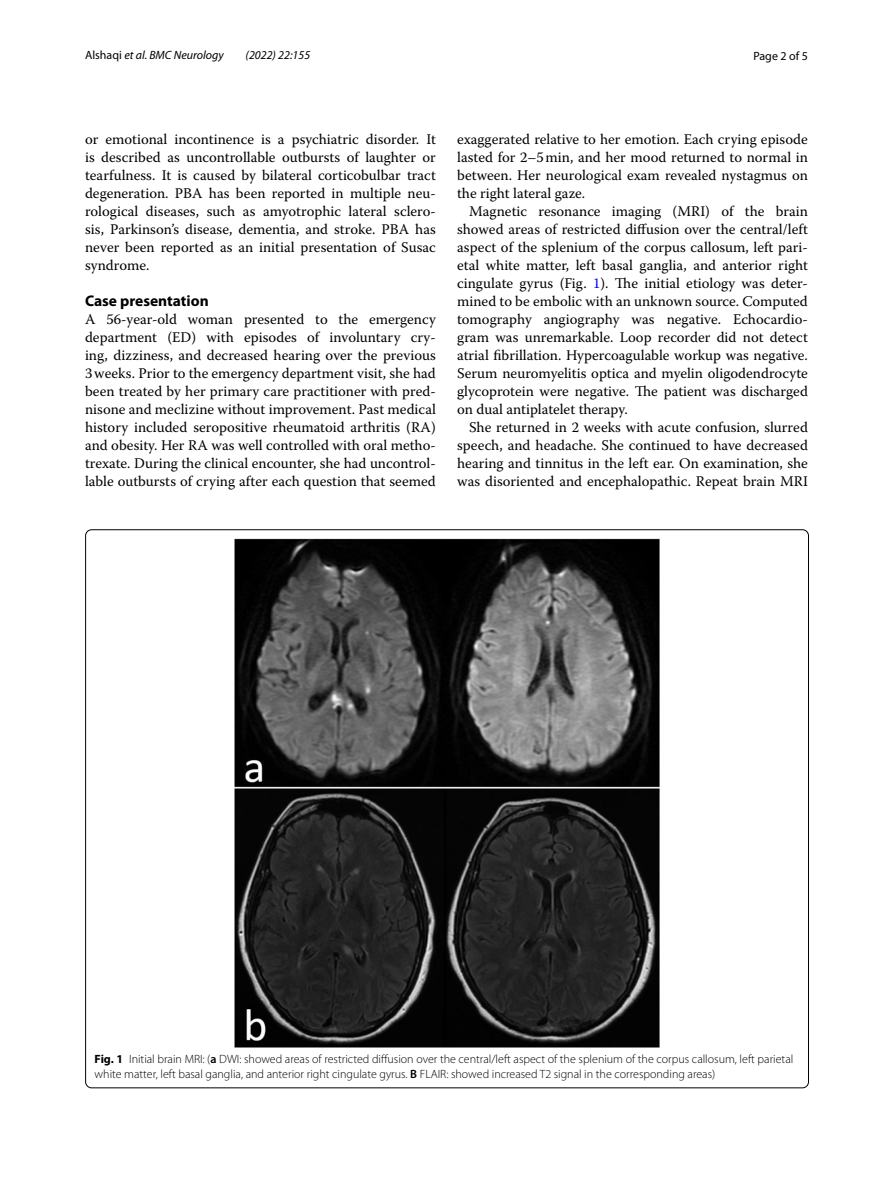
<style>
.page{position:relative;width:893px;height:1187px;background:#fff}
.page>*{position:absolute;margin:0;border:0;box-sizing:border-box;transform-origin:0 0}
.t1{font:700 15.45px "Myriad Pro";color:#000}
.t2{font:14.7px/18px "Warnock Pro";color:#000;text-align:justify}
.t3{font:300 12px/15px "Myriad Pro";color:#000}
.t4{font:italic 12px "Myriad Pro";color:#000}
.t5{font:12px "Myriad Pro";color:#000}
.s1{font-style:normal}
.s2{color:#00f}
.s3{font-weight:700}
.s4{font-weight:600}
</style>
<div class="page">
<img style="left:234px;top:538px;width:426px;height:509px">
<p class="t4" style="left:85px;top:48px;width:140px"><span class="s1">Alshaqi</span> et al. BMC Neurology</p>
<p class="t4" style="left:246px;top:48px;width:66px">(2022) 22:155</p>
<p class="t5" style="left:753px;top:48px;width:56px">Page 2 of 5</p>
<p class="t2" style="left:85px;top:130px;width:352px">or emotional incontinence is a psychiatric disorder. It is described as uncontrollable outbursts of laughter or tearfulness. It is caused by bilateral corticobulbar tract degeneration. PBA has been reported in multiple neu&shy;rological diseases, such as amyotrophic lateral sclero&shy;sis, Parkinson’s disease, dementia, and stroke. PBA has never been reported as an initial presentation of Susac syndrome.</p>
<p class="t1" style="left:85px;top:290px;width:125px">Case presentation</p>
<p class="t2" style="left:85px;top:310px;width:352px">A 56-year-old woman presented to the emergency department (ED) with episodes of involuntary cry&shy;ing, dizziness, and decreased hearing over the previous 3weeks. Prior to the emergency department visit, she had been treated by her primary care practitioner with pred&shy;nisone and meclizine without improvement. Past medical history included seropositive rheumatoid arthritis (RA) and obesity. Her RA was well controlled with oral metho&shy;trexate. During the clinical encounter, she had uncontrol&shy;lable outbursts of crying after each question that seemed</p>
<p class="t2" style="left:457px;top:130px;width:352px">exaggerated relative to her emotion. Each crying episode lasted for 2–5min, and her mood returned to normal in between. Her neurological exam revealed nystagmus on the right lateral gaze.</p>
<p class="t2" style="left:457px;top:202px;width:352px;text-indent:12px">Magnetic resonance imaging (MRI) of the brain showed areas of restricted diffusion over the central/left aspect of the splenium of the corpus callosum, left pari&shy;etal white matter, left basal ganglia, and anterior right cingulate gyrus (Fig. <span class="s2">1</span>). The initial etiology was deter&shy;mined to be embolic with an unknown source. Computed tomography angiography was negative. Echocardio&shy;gram was unremarkable. Loop recorder did not detect atrial fibrillation. Hypercoagulable workup was negative.<br>Serum neuromyelitis optica and myelin oligodendrocyte glycoprotein were negative. The patient was discharged on dual antiplatelet therapy.</p>
<p class="t2" style="left:457px;top:418px;width:352px;text-indent:12px">She returned in 2 weeks with acute confusion, slurred speech, and headache. She continued to have decreased hearing and tinnitus in the left ear. On examination, she was disoriented and encephalopathic. Repeat brain MRI</p>
<p class="t3" style="left:95px;top:1051px;width:700px"><span class="s3">Fig. 1</span> Initial brain MRI: (<span class="s4">a</span> DWI: showed areas of restricted diffusion over the central/left aspect of the splenium of the corpus callosum, left parietal white matter, left basal ganglia, and anterior right cingulate gyrus. <span class="s4">B</span> FLAIR: showed increased T2 signal in the corresponding areas)</p>
</div>
